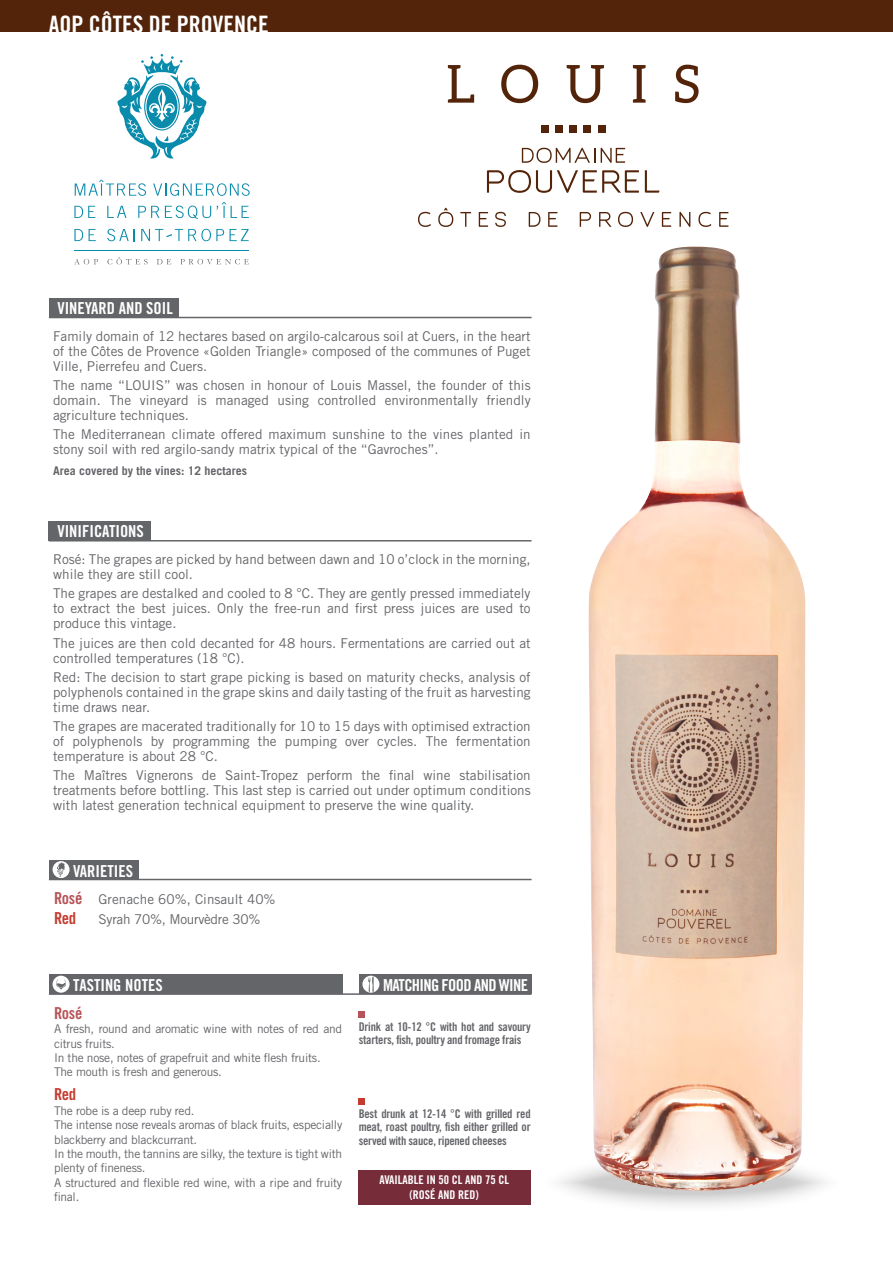
<style>
.page{position:relative;width:893px;height:1263px;background:#fff}
.page>*{position:absolute;margin:0;border:0;box-sizing:border-box;transform-origin:0 0}
.t1{font:24px "Trade Gothic LT Std Bd Cn 20";color:#fff}
.t2{font:16.5px "Trade Gothic LT Std Bd Cn 20";color:#fff}
.t3{font:16.5px "Trade Gothic LT Std Bd Cn 20";color:#c43b2f}
.t4{font:16.5px "Trade Gothic LT Std Bd Cn 20";color:#b75358}
.t5{font:13.5px/15px "Trade Gothic LT Std";color:#646569;text-align:justify}
.t6{font:13.5px "Trade Gothic LT Std";letter-spacing:-.02em;color:#646569}
.t7{font:12px/14.4px "Trade Gothic LT Std";letter-spacing:-.02em;color:#646569}
.t8{font:12px/13.5px "Trade Gothic LT Std Bd Cn 20";letter-spacing:-.02em;color:#646569}
.t9{font:12px/14.4px "Trade Gothic LT Std Bd Cn 20";color:#fff;text-align:center}
.t10{font:700 12px "Trade Gothic LT Std";color:#646569}
.s1{font-family:"Trade Gothic LT Std Bd Cn 20";font-size:16.5px;color:#b75358}
</style>
<div class="page">
<svg style="left:537px;top:1146px;width:310px;height:73px"></svg>
<img style="left:588px;top:246px;width:217px;height:945px">
<div style="left:49px;top:298px;width:129px;height:19px;background:#646569"></div>
<div style="left:49px;top:521px;width:102px;height:20px;background:#646569"></div>
<div style="left:49px;top:860px;width:89px;height:19px;background:#646569"></div>
<svg style="left:53px;top:861px;width:17px;height:17px"></svg>
<svg style="left:57px;top:862px;width:8px;height:15px"></svg>
<svg style="left:359px;top:1011px;width:6px;height:6px"></svg>
<svg style="left:359px;top:1098px;width:6px;height:6px"></svg>
<div style="left:0;top:0;width:893px;height:32px;background:#532409"></div>
<svg style="left:117px;top:54px;width:89px;height:104px"></svg>
<hr style="left:75px;top:250px;width:174px;height:1px;background:#098bac">
<svg style="left:75px;top:180px;width:71px;height:16px"></svg>
<svg style="left:153px;top:183px;width:97px;height:13px"></svg>
<svg style="left:74px;top:206px;width:21px;height:12px"></svg>
<svg style="left:107px;top:206px;width:19px;height:12px"></svg>
<svg style="left:138px;top:206px;width:21px;height:12px"></svg>
<svg style="left:165px;top:202px;width:84px;height:17px"></svg>
<svg style="left:74px;top:229px;width:9px;height:12px"></svg>
<svg style="left:89px;top:229px;width:7px;height:12px"></svg>
<svg style="left:107px;top:229px;width:28px;height:12px"></svg>
<svg style="left:230px;top:229px;width:19px;height:12px"></svg>
<svg style="left:141px;top:229px;width:83px;height:12px"></svg>
<svg style="left:107px;top:257px;width:41px;height:7px"></svg>
<svg style="left:157px;top:259px;width:14px;height:5px"></svg>
<svg style="left:74px;top:259px;width:24px;height:5px"></svg>
<svg style="left:180px;top:259px;width:69px;height:5px"></svg>
<hr style="left:49px;top:317px;width:482px;height:1px;background:#646569">
<hr style="left:49px;top:540px;width:482px;height:1px;background:#646569">
<hr style="left:49px;top:879px;width:482px;height:1px;background:#646569">
<svg style="left:418px;top:212px;width:13px;height:15px"></svg>
<svg style="left:438px;top:208px;width:15px;height:19px"></svg>
<svg style="left:460px;top:212px;width:11px;height:15px"></svg>
<svg style="left:479px;top:212px;width:9px;height:15px"></svg>
<svg style="left:495px;top:212px;width:11px;height:15px"></svg>
<svg style="left:529px;top:212px;width:11px;height:15px"></svg>
<svg style="left:548px;top:212px;width:9px;height:15px"></svg>
<svg style="left:580px;top:212px;width:11px;height:15px"></svg>
<svg style="left:599px;top:212px;width:13px;height:15px"></svg>
<svg style="left:618px;top:212px;width:15px;height:15px"></svg>
<svg style="left:640px;top:212px;width:14px;height:15px"></svg>
<svg style="left:662px;top:212px;width:9px;height:15px"></svg>
<svg style="left:679px;top:212px;width:11px;height:15px"></svg>
<svg style="left:698px;top:212px;width:13px;height:15px"></svg>
<svg style="left:719px;top:212px;width:9px;height:15px"></svg>
<svg style="left:522px;top:148px;width:73px;height:15px"></svg>
<svg style="left:601px;top:148px;width:24px;height:15px"></svg>
<svg style="left:487px;top:170px;width:152px;height:23px"></svg>
<svg style="left:645px;top:170px;width:14px;height:23px"></svg>
<svg style="left:448px;top:65px;width:26px;height:38px"></svg>
<svg style="left:501px;top:65px;width:37px;height:38px"></svg>
<svg style="left:567px;top:65px;width:37px;height:38px"></svg>
<svg style="left:633px;top:65px;width:12px;height:38px"></svg>
<svg style="left:675px;top:65px;width:24px;height:38px"></svg>
<div style="left:541px;top:125px;width:7px;height:7px;background:#532409"></div>
<div style="left:555px;top:125px;width:7px;height:7px;background:#532409"></div>
<div style="left:570px;top:125px;width:7px;height:7px;background:#532409"></div>
<div style="left:584px;top:125px;width:7px;height:7px;background:#532409"></div>
<div style="left:598px;top:125px;width:7px;height:7px;background:#532409"></div>
<div style="left:49px;top:974px;width:293px;height:20px;background:#646569"></div>
<svg style="left:53px;top:976px;width:17px;height:17px"></svg>
<svg style="left:55px;top:979px;width:12px;height:10px"></svg>
<div style="left:359px;top:974px;width:172px;height:20px;background:#646569"></div>
<div style="left:362px;top:976px;width:17px;height:17px;background:#fff;border-radius:50%"></div>
<svg style="left:368px;top:976px;width:6px;height:16px"></svg>
<hr style="left:49px;top:993px;width:482px;height:2px;background:#646569">
<div style="left:358px;top:1170px;width:173px;height:34px;background:#772c3a"></div>
<h1 class="t1" style="left:49px;top:9px;width:187px">AOP cÔTES DE PROVENCE</h1>
<p class="t2" style="left:57px;top:298px;width:117px">Vineyard and soil</p>
<p class="t5" style="left:53px;top:328px;width:479px">Family domain of 12 hectares based on argilo-calcarous soil at Cuers, in the heart of the Côtes de Provence «Golden Triangle» composed of the communes of Puget Ville, Pierrefeu and Cuers.</p>
<p class="t5" style="left:53px;top:378px;width:479px">The name “LOUIS” was chosen in honour of Louis Massel, the founder of this domain. The vineyard is managed using controlled environmentally friendly agriculture techniques.</p>
<p class="t5" style="left:53px;top:427px;width:479px">The Mediterranean climate offered maximum sunshine to the vines planted in stony soil with red argilo-sandy matrix typical of the “Gavroches”.</p>
<p class="t10" style="left:53px;top:463px;width:196px">Area covered by the vines: 12 hectares</p>
<p class="t2" style="left:57px;top:521px;width:88px">Vinifications</p>
<p class="t5" style="left:53px;top:551px;width:479px">Rosé: The grapes are picked by hand between dawn and 10 o’clock in the morning, while they are still cool.</p>
<p class="t5" style="left:53px;top:586px;width:479px">The grapes are destalked and cooled to 8 °C. They are gently pressed immediately to extract the best juices. Only the free-run and first press juices are used to produce this vintage.</p>
<p class="t5" style="left:53px;top:635px;width:479px">The juices are then cold decanted for 48 hours. Fermentations are carried out at controlled temperatures (18 °C).</p>
<p class="t5" style="left:53px;top:669px;width:479px">Red: The decision to start grape picking is based on maturity checks, analysis of polyphenols contained in the grape skins and daily tasting of the fruit as harvesting time draws near.</p>
<p class="t5" style="left:53px;top:718px;width:479px">The grapes are macerated traditionally for 10 to 15 days with optimised extraction of polyphenols by programming the pumping over cycles. The fermentation temperature is about 28 °C.</p>
<p class="t5" style="left:53px;top:768px;width:479px">The Maîtres Vignerons de Saint-Tropez perform the final wine stabilisation treatments before bottling. This last step is carried out under optimum conditions with latest generation technical equipment to preserve the wine quality.</p>
<p class="t2" style="left:73px;top:861px;width:15px">VARIETIES</p>
<p class="t5" style="left:54px;top:891px;width:223px"><span class="s1">Rosé</span> Grenache 60%, Cinsault 40%</p>
<p class="t3" style="left:54px;top:908px;width:24px">Red</p>
<p class="t6" style="left:99px;top:911px;width:163px">Syrah 70%, Mourvèdre 30%</p>
<p class="t2" style="left:73px;top:975px;width:8px">TASTIN</p>
<p class="t2" style="left:113px;top:975px;width:21px">G NOTES</p>
<p class="t2" style="left:383px;top:975px;width:67px">MATCHING FOOD</p>
<p class="t2" style="left:474px;top:975px;width:42px">AND WINE</p>
<p class="t4" style="left:54px;top:1003px;width:30px">Rosé</p>
<p class="t7" style="left:54px;top:1021px;width:290px">A fresh, round and aromatic wine with notes of red and citrus fruits.<br>In the nose, notes of grapefruit and white flesh fruits.<br>The mouth is fresh and generous.</p>
<p class="t3" style="left:54px;top:1084px;width:24px">Red</p>
<p class="t7" style="left:54px;top:1103px;width:290px">The robe is a deep ruby red.<br>The intense nose reveals aromas of black fruits, especially blackberry and blackcurrant.<br>In the mouth, the tannins are silky, the texture is tight with plenty of fineness.<br>A structured and flexible red wine, with a ripe and fruity final.</p>
<p class="t8" style="left:359px;top:1019px;width:173px">Drink at 10-12 °C with hot and savoury starters, fish, poultry and fromage frais</p>
<p class="t8" style="left:359px;top:1107px;width:173px;text-align:justify">Best drunk at 12-14 °C with grilled red meat, roast poultry, fish either grilled or served with sauce, ripened cheeses</p>
<p class="t9" style="left:379px;top:1173px;width:130px">Available in 50 cL and 75 cL (rosé and red)</p>
</div>
